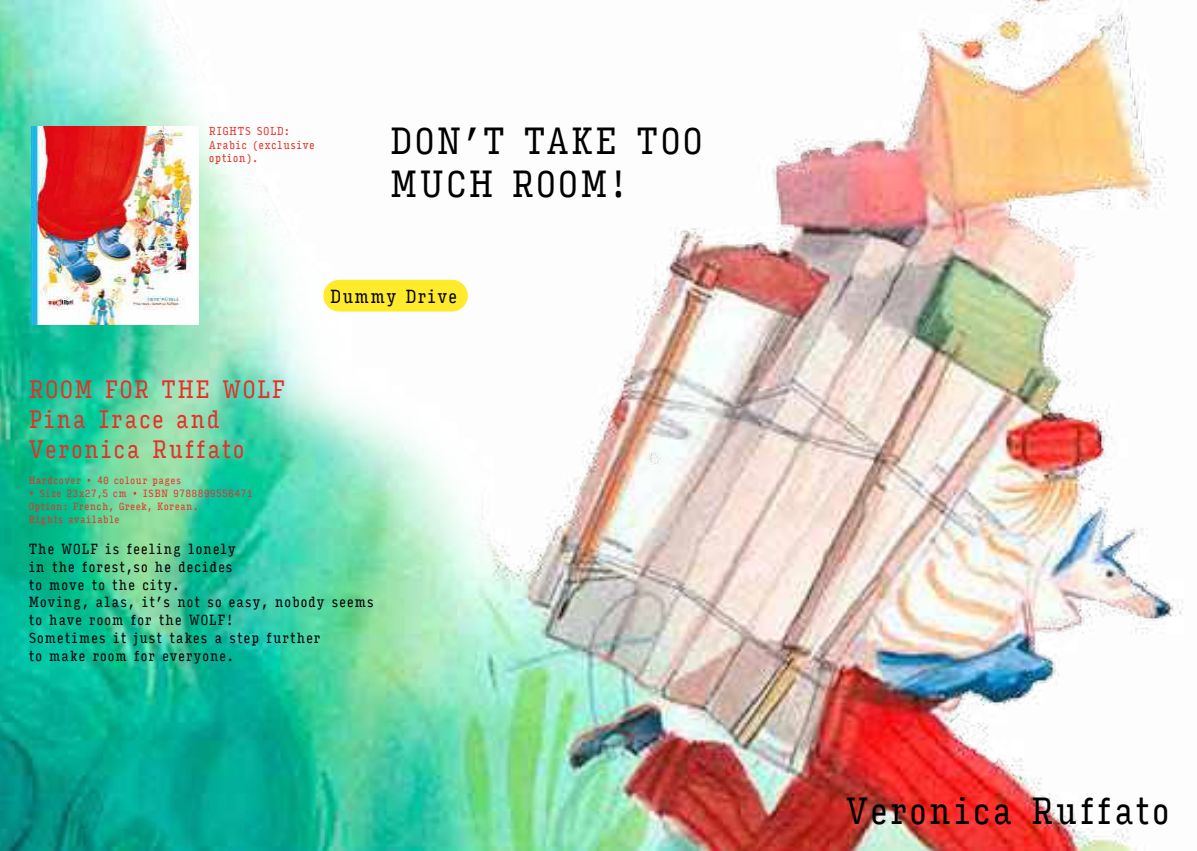
<style>
.page{position:relative;width:1197px;height:851px;background:#fff}
.page>*{position:absolute;margin:0;border:0;box-sizing:border-box;transform-origin:0 0}
.t1{font:36px/43.2px "Input Serif Compressed";letter-spacing:.025em;color:#000}
.t2{font:24px/29.8px "Input Serif Compressed";letter-spacing:.025em;color:#e63027}
.t3{font:18px "Input Serif Compressed";letter-spacing:.025em;color:#000}
.t4{font:14px/17.8px "Input Serif Compressed";letter-spacing:.025em;color:#000}
.t5{font:11px/14.2px "Input Serif Compressed";letter-spacing:.025em;color:#e63027}
.t6{font:10px/13px "Input Serif Compressed";letter-spacing:.025em;color:#e63027}
</style>
<div class="page">
<img style="left:0;top:0;width:1183px;height:850px">
<img style="left:31px;top:127px;width:167px;height:197px">
<svg style="left:649px;top:452px;width:12px;height:12px"></svg>
<div style="left:323px;top:280px;width:144px;height:31px;background:#ffeb2b;border-radius:16px"></div>
<p class="t5" style="left:209px;top:123px;width:107px">RIGHTS SOLD:<br>Arabic (exclusive</p>
<p class="t5" style="left:209px;top:150px;width:50px">option).</p>
<h1 class="t1" style="left:389px;top:117px;width:315px">DON’T TAKE TOO<br>MUCH ROOM!</h1>
<p class="t3" style="left:330px;top:280px;width:129px">Dummy Drive</p>
<h2 class="t2" style="left:28px;top:373px;width:259px">ROOM FOR THE WOLF<br>Pina Irace and<br>Veronica Ruffato</h2>
<p class="t6" style="left:28px;top:473px;width:154px">Hardcover • 40 colour pages</p>
<p class="t6" style="left:28px;top:486px;width:226px">• Size 23x27,5 cm • ISBN 9788899556471<br>Option: French, Greek, Korean.<br>Rights available</p>
<p class="t4" style="left:28px;top:539px;width:347px">The WOLF is feeling lonely<br>in the forest,so he decides<br>to move to the city.<br>Moving, alas, it’s not so easy, nobody seems to have room for the WOLF!<br>Sometimes it just takes a step further<br>to make room for everyone.</p>
<h1 class="t1" style="left:845px;top:786px;width:326px">Veronica Ruffato</h1>
</div>
